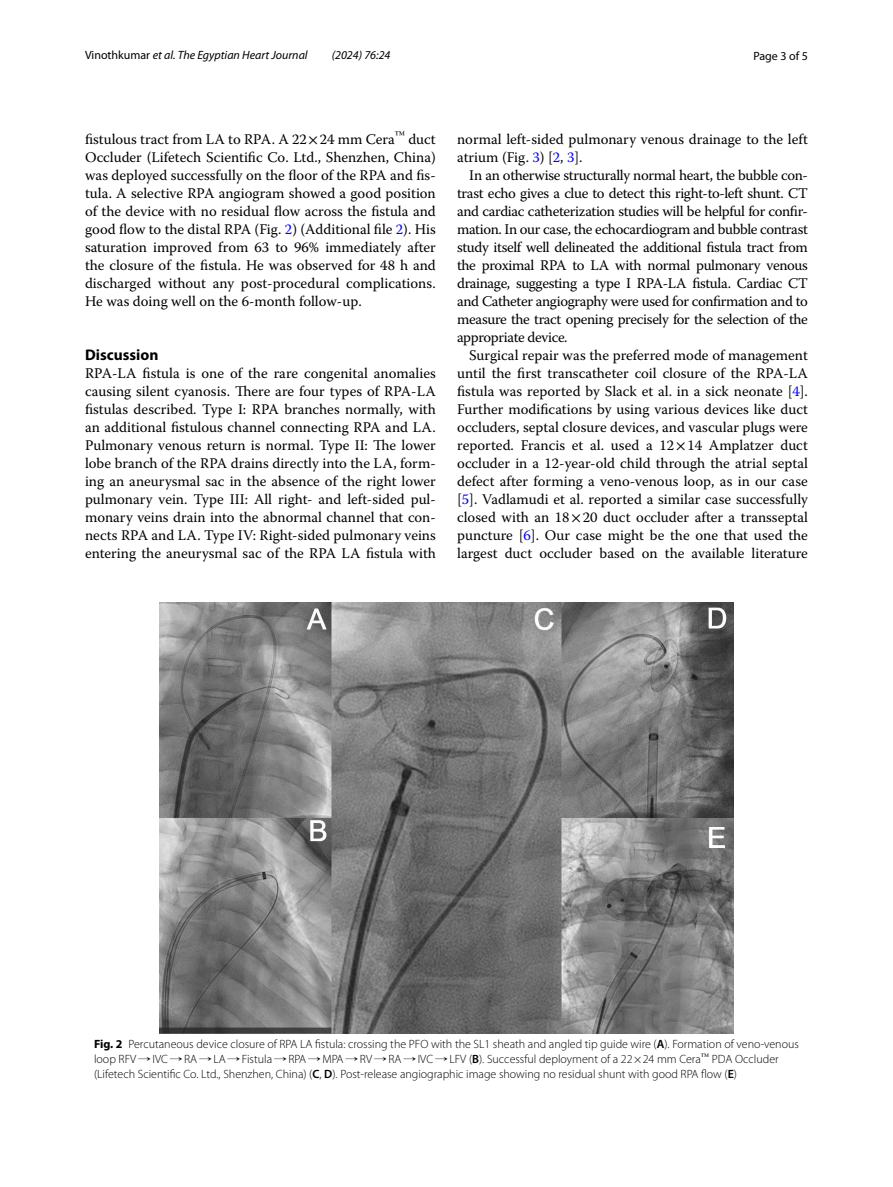
<style>
.page{position:relative;width:893px;height:1187px;background:#fff}
.page>*{position:absolute;margin:0;border:0;box-sizing:border-box;transform-origin:0 0}
.t1{font:700 15.45px "Myriad Pro";color:#000}
.t2{font:14.7px/18px "Warnock Pro";color:#000;text-align:justify}
.t3{font:300 12px/15px "Myriad Pro";color:#000}
.t4{font:italic 12px "Myriad Pro";color:#000}
.t5{font:12px "Myriad Pro";color:#000}
.s1{font-style:normal}
.s2{font-family:"STIX"}
.s3{color:#00f}
.s4{font-weight:700}
.s5{font-weight:600}
.s6{font-family:"Code 2000";font-weight:400}
</style>
<div class="page">
<img style="left:160px;top:602px;width:573px;height:431px">
<p class="t4" style="left:85px;top:48px;width:224px"><span class="s1">Vinothkumar</span> et al. The Egyptian Heart Journal</p>
<p class="t4" style="left:332px;top:48px;width:60px">(2024) 76:24</p>
<p class="t5" style="left:753px;top:48px;width:56px">Page 3 of 5</p>
<p class="t2" style="left:85px;top:130px;width:352px">fistulous tract from LA to RPA. A 22<span class="s2">×</span>24 mm Cera<sup>™</sup> duct Occluder (Lifetech Scientific Co. Ltd., Shenzhen, China) was deployed successfully on the floor of the RPA and fis&shy;tula. A selective RPA angiogram showed a good position of the device with no residual flow across the fistula and good flow to the distal RPA (Fig. <span class="s3">2</span>) (Additional file <span class="s3">2</span>). His saturation improved from 63 to 96% immediately after the closure of the fistula. He was observed for 48 h and discharged without any post-procedural complications.<br>He was doing well on the 6-month follow-up.</p>
<p class="t1" style="left:85px;top:344px;width:75px">Discussion</p>
<p class="t2" style="left:85px;top:364px;width:352px">RPA-LA fistula is one of the rare congenital anomalies causing silent cyanosis. There are four types of RPA-LA fistulas described. Type I: RPA branches normally, with an additional fistulous channel connecting RPA and LA.<br>Pulmonary venous return is normal. Type II: The lower lobe branch of the RPA drains directly into the LA, form&shy;ing an aneurysmal sac in the absence of the right lower pulmonary vein. Type III: All right- and left-sided pul&shy;monary veins drain into the abnormal channel that con&shy;nects RPA and LA. Type IV: Right-sided pulmonary veins entering the aneurysmal sac of the RPA LA fistula with</p>
<p class="t2" style="left:457px;top:130px;width:352px">normal left-sided pulmonary venous drainage to the left atrium (Fig. <span class="s3">3</span>) [<span class="s3">2</span>, <span class="s3">3</span>].</p>
<p class="t2" style="left:457px;top:166px;width:352px;text-indent:12px">In an otherwise structurally normal heart, the bubble con&shy;trast echo gives a clue to detect this right-to-left shunt. CT and cardiac catheterization studies will be helpful for confir&shy;mation. In our case, the echocardiogram and bubble contrast study itself well delineated the additional fistula tract from the proximal RPA to LA with normal pulmonary venous drainage, suggesting a type I RPA-LA fistula. Cardiac CT and Catheter angiography were used for confirmation and to measure the tract opening precisely for the selection of the appropriate device.</p>
<p class="t2" style="left:457px;top:346px;width:352px;text-indent:12px">Surgical repair was the preferred mode of management until the first transcatheter coil closure of the RPA-LA fistula was reported by Slack et al. in a sick neonate [<span class="s3">4</span>].<br>Further modifications by using various devices like duct occluders, septal closure devices, and vascular plugs were reported. Francis et al. used a 12<span class="s2">×</span>14 Amplatzer duct occluder in a 12-year-old child through the atrial septal defect after forming a veno-venous loop, as in our case [<span class="s3">5</span>]. Vadlamudi et al. reported a similar case successfully closed with an 18<span class="s2">×</span>20 duct occluder after a transseptal puncture [<span class="s3">6</span>]. Our case might be the one that used the largest duct occluder based on the available literature</p>
<p class="t3" style="left:94px;top:1036px;width:706px"><span class="s4">Fig. 2</span> Percutaneous device closure of RPA LA fistula: crossing the PFO with the SL1 sheath and angled tip guide wire (<span class="s5">A</span>). Formation of veno-venous loop RFV<span class="s6">→</span>IVC<span class="s6">→</span>RA<span class="s6">→</span>LA<span class="s6">→</span>Fistula<span class="s6">→</span>RPA<span class="s6">→</span>MPA<span class="s6">→</span>RV<span class="s6">→</span>RA<span class="s6">→</span>IVC<span class="s6">→</span>LFV (<span class="s5">B</span>). Successful deployment of a 22×24 mm Cera<sup>™</sup> PDA Occluder (Lifetech Scientific Co. Ltd., Shenzhen, China) (<span class="s5">C</span>, <span class="s5">D</span>). Post-release angiographic image showing no residual shunt with good RPA flow (<span class="s5">E</span>)</p>
</div>
